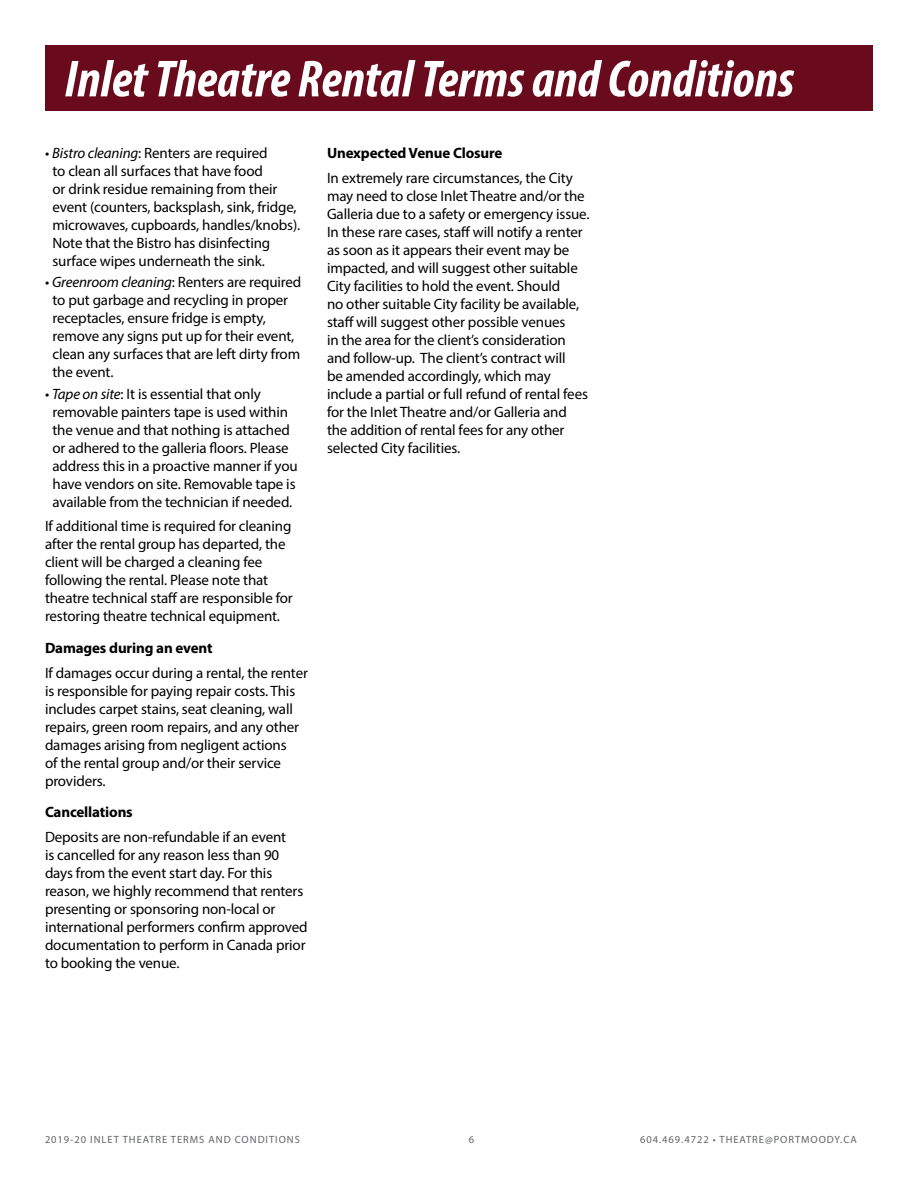
<style>
.page{position:relative;width:918px;height:1188px;background:#fff}
.page>*{position:absolute;margin:0;border:0;box-sizing:border-box;transform-origin:0 0}
.t1{font:italic 700 condensed 52.5px "Myriad Pro";color:#fff}
.t2{font:15px/18px "Myriad Pro";letter-spacing:-.01em;color:#000}
.t3{font:700 15px "Myriad Pro";letter-spacing:-.01em;color:#000}
.t4{font:10.5px "Myriad Pro";letter-spacing:.09em;color:#636466}
.s1{font-style:italic}
</style>
<div class="page">
<div style="left:46px;top:45px;width:827px;height:66px;background:#690b1d"></div>
<h1 class="t1" style="left:64px;top:46px;width:731px">Inlet Theatre Rental Terms and Conditions</h1>
<p class="t2" style="left:52px;top:144px;width:249px;text-indent:-8px">• <span class="s1">Bistro cleaning</span>: Renters are required<br>to clean all surfaces that have food<br>or drink residue remaining from their event (counters, backsplash, sink, fridge, microwaves, cupboards, handles/knobs).<br>Note that the Bistro has disinfecting surface wipes underneath the sink.</p>
<p class="t2" style="left:52px;top:273px;width:250px;text-indent:-8px">• <span class="s1">Greenroom cleaning</span>: Renters are required to put garbage and recycling in proper receptacles, ensure fridge is empty, remove any signs put up for their event, clean any surfaces that are left dirty from the event.</p>
<p class="t2" style="left:52px;top:384px;width:247px;text-indent:-8px">• <span class="s1">Tape on site</span>: It is essential that only removable painters tape is used within the venue and that nothing is attached or adhered to the galleria floors. Please address this in a proactive manner if you have vendors on site. Removable tape is available from the technician if needed.</p>
<p class="t2" style="left:45px;top:517px;width:249px">If additional time is required for cleaning after the rental group has departed, the client will be charged a cleaning fee following the rental. Please note that theatre technical staff are responsible for restoring theatre technical equipment.</p>
<p class="t3" style="left:45px;top:638px;width:169px">Damages during an event</p>
<p class="t2" style="left:45px;top:663px;width:264px">If damages occur during a rental, the renter is responsible for paying repair costs. This includes carpet stains, seat cleaning, wall repairs, green room repairs, and any other damages arising from negligent actions<br>of the rental group and/or their service providers.</p>
<p class="t3" style="left:45px;top:802px;width:89px">Cancellations</p>
<p class="t2" style="left:45px;top:828px;width:264px">Deposits are non-refundable if an event<br>is cancelled for any reason less than 90 days from the event start day. For this reason, we highly recommend that renters presenting or sponsoring non-local or international performers confirm approved documentation to perform in Canada prior to booking the venue.</p>
<p class="t3" style="left:327px;top:143px;width:177px">Unexpected Venue Closure</p>
<p class="t2" style="left:327px;top:169px;width:264px">In extremely rare circumstances, the City may need to close Inlet Theatre and/or the Galleria due to a safety or emergency issue.<br>In these rare cases, staff will notify a renter as soon as it appears their event may be impacted, and will suggest other suitable City facilities to hold the event. Should<br>no other suitable City facility be available, staff will suggest other possible venues<br>in the area for the client’s consideration and follow-up. The client’s contract will<br>be amended accordingly, which may include a partial or full refund of rental fees for the Inlet Theatre and/or Galleria and the addition of rental fees for any other selected City facilities.</p>
<p class="t4" style="left:45px;top:1133px;width:256px">2019-20 INLET THEATRE TERMS AND CONDITIONS</p>
<p class="t4" style="left:469px;top:1133px;width:7px">6</p>
<p class="t4" style="left:640px;top:1133px;width:218px">604.469.4722 • THEATRE@PORTMOODY.CA</p>
</div>
